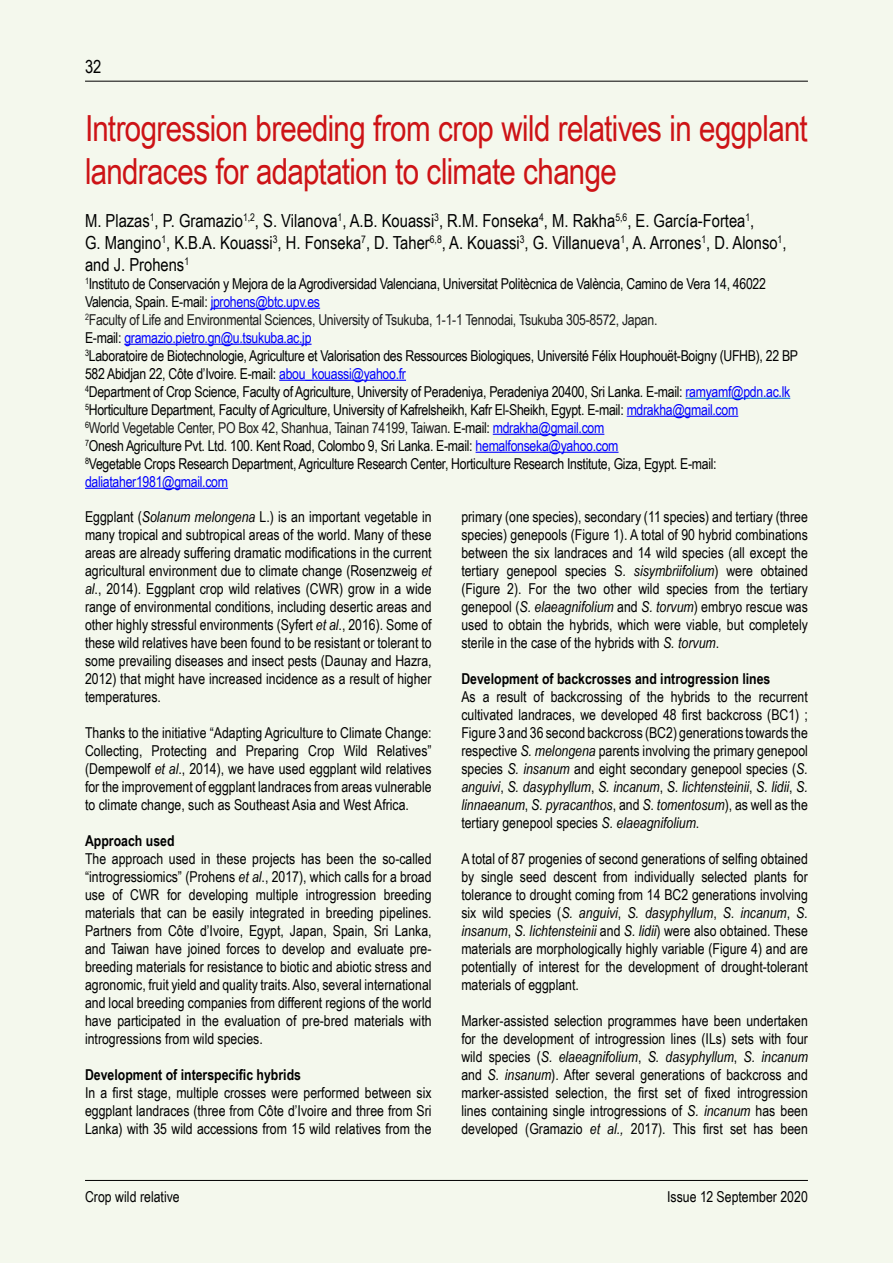
<style>
.page{position:relative;width:893px;height:1263px;background:#f4f8ed}
.page>*{position:absolute;margin:0;border:0;box-sizing:border-box;transform-origin:0 0}
.MAIN_HEADING{font:36px/43.2px "Arial Narrow";letter-spacing:-.02em;color:#cd1316}
.t1{font:18px/21.6px "Arial Narrow";color:#000}
.t2{font:15px/18px "Arial Narrow";letter-spacing:-.02em;color:#000;text-align:justify}
.t3{font:15px/18px "Arial Narrow";letter-spacing:-.02em;color:#1d1d1d}
.t4{font:700 15px "Arial Narrow";color:#000}
.t5{font:15px "Arial Narrow";color:#000}
.t6{font:15px "Arial Narrow";letter-spacing:.005em;color:#000}
.s1{color:#00f}
.s2{color:#000}
.s3{font-style:italic}
</style>
<div class="page">
<hr style="left:85px;top:1180px;width:723px;height:1px;background:#000">
<hr style="left:85px;top:81px;width:723px;height:1px;background:#000">
<hr style="left:211px;top:308px;width:109px;height:1px;background:#00f">
<hr style="left:124px;top:344px;width:188px;height:1px;background:#00f">
<hr style="left:279px;top:380px;width:127px;height:1px;background:#00f">
<hr style="left:685px;top:398px;width:105px;height:1px;background:#006ad8">
<hr style="left:627px;top:416px;width:111px;height:1px;background:#00f">
<hr style="left:493px;top:434px;width:111px;height:1px;background:#00f">
<hr style="left:476px;top:452px;width:143px;height:1px;background:#00f">
<hr style="left:85px;top:488px;width:143px;height:1px;background:#00f">
<p class="t1" style="left:85px;top:55px;width:18px">32</p>
<p class="MAIN_HEADING" style="left:85px;top:105px;width:724px">Introgression breeding from crop wild relatives in eggplant landraces for adaptation to climate change</p>
<p class="t1" style="left:85px;top:210px;width:703px">M. Plazas<sup>1</sup>, P. Gramazio<sup>1,2</sup>, S. Vilanova<sup>1</sup>, A.B. Kouassi<sup>3</sup>, R.M. Fonseka<sup>4</sup>, M. Rakha<sup>5,6</sup>, E. García-Fortea<sup>1</sup>,<br>G. Mangino<sup>1</sup>, K.B.A. Kouassi<sup>3</sup>, H. Fonseka<sup>7</sup>, D. Taher<sup>6,8</sup>, A. Kouassi<sup>3</sup>, G. Villanueva<sup>1</sup>, A. Arrones<sup>1</sup>, D. Alonso<sup>1</sup>, and J. Prohens<sup>1</sup></p>
<p class="t2" style="left:85px;top:274px;width:682px"><sup>1</sup>Instituto de Conservación y Mejora de la Agrodiversidad Valenciana, Universitat Politècnica de València, Camino de Vera 14, 46022<br>Valencia, Spain. E-mail: <span class="s1">jprohens@btc.upv.es</span></p>
<p class="t3" style="left:85px;top:310px;width:574px"><sup>2</sup>Faculty of Life and Environmental Sciences, University of Tsukuba, 1-1-1 Tennodai, Tsukuba 305-8572, Japan.<br><span class="s2">E-mail:</span> <span class="s1">gramazio.pietro.gn@u.tsukuba.ac.jp</span></p>
<p class="t2" style="left:85px;top:346px;width:714px"><sup>3</sup>Laboratoire de Biotechnologie, Agriculture et Valorisation des Ressources Biologiques, Université Félix Houphouët-Boigny (UFHB), 22 BP<br>582 Abidjan 22, Côte d’Ivoire. E-mail: <span class="s1">abou_kouassi@yahoo.fr</span></p>
<p class="t2" style="left:85px;top:382px;width:707px"><sup>4</sup>Department of Crop Science, Faculty of Agriculture, University of Peradeniya, Peradeniya 20400, Sri Lanka. E-mail: <span class="s1">ramyamf@pdn.ac.lk</span></p>
<p class="t2" style="left:85px;top:400px;width:655px"><sup>5</sup>Horticulture Department, Faculty of Agriculture, University of Kafrelsheikh, Kafr El-Sheikh, Egypt. E-mail: <span class="s1">mdrakha@gmail.com</span></p>
<p class="t3" style="left:85px;top:418px;width:521px"><sup>6</sup>World Vegetable Center, PO Box 42, Shanhua, Tainan 74199, Taiwan<span class="s2">. E-mail:</span> <span class="s1">mdrakha@gmail.com</span></p>
<p class="t2" style="left:85px;top:436px;width:535px"><sup>7</sup>Onesh Agriculture Pvt. Ltd. 100. Kent Road, Colombo 9, Sri Lanka. E-mail: <span class="s1">hemalfonseka@yahoo.com</span></p>
<p class="t2" style="left:85px;top:454px;width:633px"><sup>8</sup>Vegetable Crops Research Department, Agriculture Research Center, Horticulture Research Institute, Giza, Egypt. E-mail: <span class="s1">daliataher1981@gmail.com</span></p>
<p class="t2" style="left:85px;top:507px;width:348px">Eggplant (<span class="s3">Solanum melongena</span> L.) is an important vegetable in many tropical and subtropical areas of the world. Many of these areas are already suffering dramatic modifications in the current agricultural environment due to climate change (Rosenzweig <span class="s3">et al</span>., 2014). Eggplant crop wild relatives (CWR) grow in a wide range of environmental conditions, including desertic areas and other highly stressful environments (Syfert <span class="s3">et al</span>., 2016). Some of these wild relatives have been found to be resistant or tolerant to some prevailing diseases and insect pests (Daunay and Hazra, 2012) that might have increased incidence as a result of higher temperatures.</p>
<p class="t2" style="left:85px;top:723px;width:348px">Thanks to the initiative “Adapting Agriculture to Climate Change:<br>Collecting, Protecting and Preparing Crop Wild Relatives” (Dempewolf <span class="s3">et al</span>., 2014), we have used eggplant wild relatives for the improvement of eggplant landraces from areas vulnerable to climate change, such as Southeast Asia and West Africa.</p>
<p class="t4" style="left:85px;top:829px;width:91px">Approach used</p>
<p class="t2" style="left:85px;top:849px;width:348px">The approach used in these projects has been the so-called “introgressiomics” (Prohens <span class="s3">et al</span>., 2017), which calls for a broad use of CWR for developing multiple introgression breeding materials that can be easily integrated in breeding pipelines.<br>Partners from Côte d’Ivoire, Egypt, Japan, Spain, Sri Lanka, and Taiwan have joined forces to develop and evaluate pre&shy;breeding materials for resistance to biotic and abiotic stress and agronomic, fruit yield and quality traits. Also, several international and local breeding companies from different regions of the world have participated in the evaluation of pre-bred materials with introgressions from wild species.</p>
<p class="t4" style="left:85px;top:1063px;width:218px">Development of interspecific hybrids</p>
<p class="t2" style="left:85px;top:1083px;width:348px">In a first stage, multiple crosses were performed between six eggplant landraces (three from Côte d’Ivoire and three from Sri Lanka) with 35 wild accessions from 15 wild relatives from the</p>
<p class="t2" style="left:461px;top:507px;width:348px">primary (one species), secondary (11 species) and tertiary (three species) genepools (Figure 1). A total of 90 hybrid combinations between the six landraces and 14 wild species (all except the tertiary genepool species S<span class="s3">. sisymbriifolium</span>) were obtained (Figure 2). For the two other wild species from the tertiary genepool (<span class="s3">S. elaeagnifolium</span> and <span class="s3">S. torvum</span>) embryo rescue was used to obtain the hybrids, which were viable, but completely sterile in the case of the hybrids with <span class="s3">S. torvum</span>.</p>
<p class="t4" style="left:461px;top:667px;width:310px">Development of backcrosses and introgression lines</p>
<p class="t2" style="left:461px;top:687px;width:348px">As a result of backcrossing of the hybrids to the recurrent cultivated landraces, we developed 48 first backcross (BC1) ; Figure 3 and 36 second backcross (BC2) generations towards the respective <span class="s3">S. melongena</span> parents involving the primary genepool species <span class="s3">S. insanum</span> and eight secondary genepool species (<span class="s3">S. anguivi</span>, <span class="s3">S. dasyphyllum</span>, <span class="s3">S. incanum</span>, <span class="s3">S. lichtensteinii</span>, <span class="s3">S. lidii</span>, <span class="s3">S. linnaeanum</span>, <span class="s3">S. pyracanthos</span>, and <span class="s3">S. tomentosum</span>), as well as the tertiary genepool species <span class="s3">S. elaeagnifolium</span>.</p>
<p class="t2" style="left:461px;top:849px;width:348px">A total of 87 progenies of second generations of selfing obtained by single seed descent from individually selected plants for tolerance to drought coming from 14 BC2 generations involving six wild species (<span class="s3">S. anguivi</span>, <span class="s3">S. dasyphyllum</span>, <span class="s3">S. incanum</span>, <span class="s3">S. insanum</span>, <span class="s3">S. lichtensteinii</span> and <span class="s3">S. lidii</span>) were also obtained. These materials are morphologically highly variable (Figure 4) and are potentially of interest for the development of drought-tolerant materials of eggplant.</p>
<p class="t2" style="left:461px;top:1011px;width:348px">Marker-assisted selection programmes have been undertaken for the development of introgression lines (ILs) sets with four wild species (<span class="s3">S. elaeagnifolium</span>, <span class="s3">S. dasyphyllum</span>, <span class="s3">S. incanum </span>and <span class="s3">S. insanum</span>). After several generations of backcross and marker-assisted selection, the first set of fixed introgression lines containing single introgressions of <span class="s3">S. incanum</span> has been developed (Gramazio <span class="s3">et al.,</span> 2017). This first set has been</p>
<p class="t6" style="left:85px;top:1185px;width:96px">Crop wild relative</p>
<p class="t5" style="left:667px;top:1185px;width:142px">Issue 12 September 2020</p>
</div>
